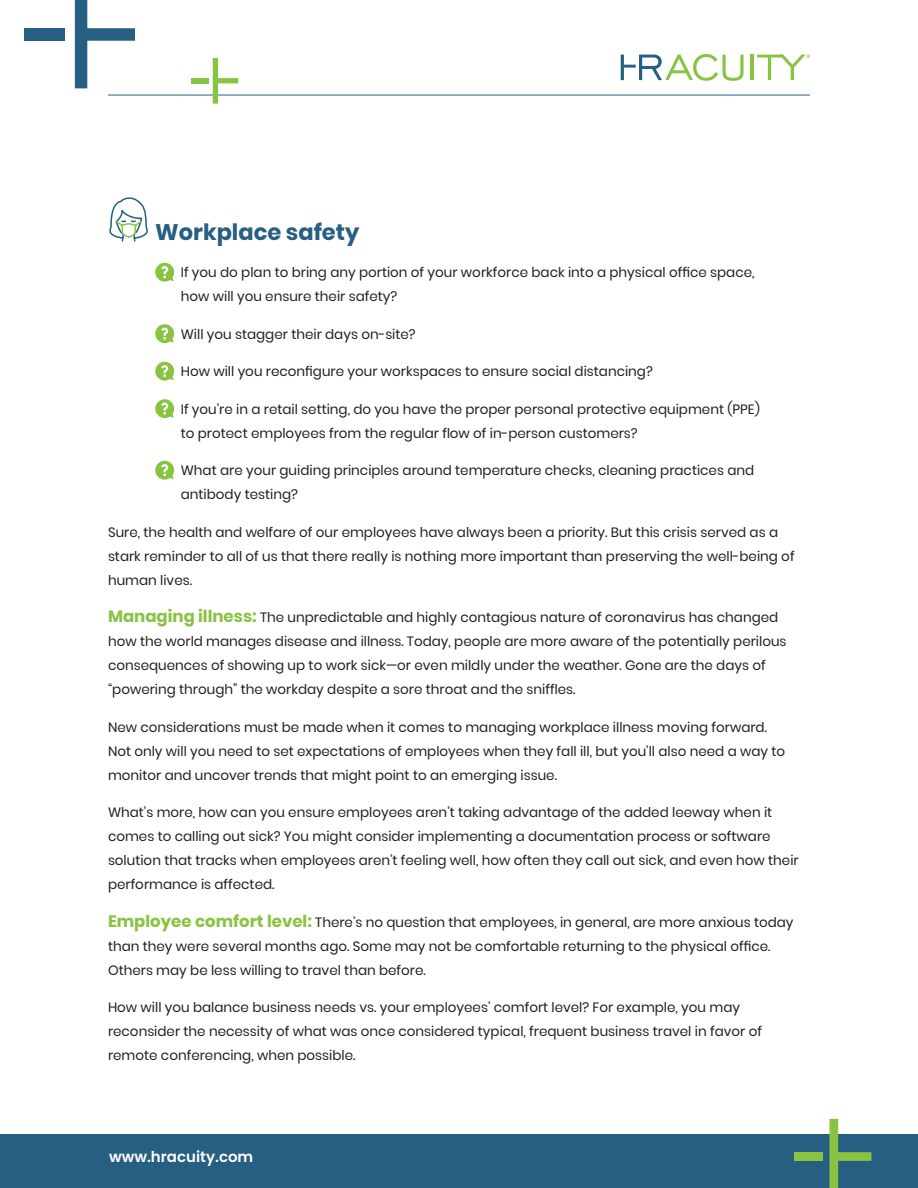
<style>
.page{position:relative;width:918px;height:1188px;background:#fff}
.page>*{position:absolute;margin:0;border:0;box-sizing:border-box;transform-origin:0 0}
.t1{font:700 22.5px "Poppins";color:#265f82}
.t2{font:600 15px "Poppins";color:#fff}
.bullets{font:13.5px/24px "Poppins";color:#231f20}
.s1{font-weight:700;font-size:16.5px;color:#89c342}
</style>
<div class="page">
<svg style="left:621px;top:54px;width:123px;height:27px"></svg>
<hr style="left:751px;top:54px;width:3px;height:26px;background:#88c442">
<svg style="left:757px;top:55px;width:53px;height:25px"></svg>
<div style="left:24px;top:28px;width:41px;height:13px;background:#256082"></div>
<svg style="left:75px;top:0;width:60px;height:88px"></svg>
<hr style="left:108px;top:95px;width:702px;height:1px;background:#256082">
<div style="left:191px;top:78px;width:17px;height:5px;background:#89c342"></div>
<svg style="left:213px;top:58px;width:25px;height:46px"></svg>
<div style="left:0;top:1134px;width:918px;height:54px;background:#265f82"></div>
<div style="left:794px;top:1152px;width:28px;height:9px;background:#89c342"></div>
<svg style="left:829px;top:1119px;width:42px;height:69px"></svg>
<svg style="left:109px;top:197px;width:65px;height:283px"></svg>
<p class="t1" style="left:155px;top:219px;width:206px">Workplace safety</p>
<p class="bullets" style="left:181px;top:260px;width:575px">If you do plan to bring any portion of your workforce back into a physical office space, how will you ensure their safety?</p>
<p class="bullets" style="left:181px;top:322px;width:236px">Will you stagger their days on-site?</p>
<p class="bullets" style="left:181px;top:359px;width:474px">How will you reconfigure your workspaces to ensure social distancing?</p>
<p class="bullets" style="left:181px;top:397px;width:581px">If you’re in a retail setting, do you have the proper personal protective equipment (PPE) to protect employees from the regular flow of in-person customers?</p>
<p class="bullets" style="left:181px;top:458px;width:575px">What are your guiding principles around temperature checks, cleaning practices and antibody testing?</p>
<p class="bullets" style="left:108px;top:520px;width:688px">Sure, the health and welfare of our employees have always been a priority. But this crisis served as a stark reminder to all of us that there really is nothing more important than preserving the well-being of human lives.</p>
<p class="bullets" style="left:108px;top:605px;width:680px"><span class="s1">Managing illness:</span> The unpredictable and highly contagious nature of coronavirus has changed how the world manages disease and illness. Today, people are more aware of the potentially perilous consequences of showing up to work sick—or even mildly under the weather. Gone are the days of “powering through” the workday despite a sore throat and the sniffles.</p>
<p class="bullets" style="left:108px;top:715px;width:679px">New considerations must be made when it comes to managing workplace illness moving forward.<br>Not only will you need to set expectations of employees when they fall ill, but you’ll also need a way to monitor and uncover trends that might point to an emerging issue.</p>
<p class="bullets" style="left:108px;top:800px;width:692px">What’s more, how can you ensure employees aren’t taking advantage of the added leeway when it comes to calling out sick? You might consider implementing a documentation process or software solution that tracks when employees aren’t feeling well, how often they call out sick, and even how their performance is affected.</p>
<p class="bullets" style="left:108px;top:910px;width:687px"><span class="s1">Employee comfort level:</span> There’s no question that employees, in general, are more anxious today than they were several months ago. Some may not be comfortable returning to the physical office.<br>Others may be less willing to travel than before.</p>
<p class="bullets" style="left:108px;top:995px;width:655px">How will you balance business needs vs. your employees’ comfort level? For example, you may reconsider the necessity of what was once considered typical, frequent business travel in favor of remote conferencing, when possible.</p>
<p class="t2" style="left:109px;top:1148px;width:146px">www.hracuity.com</p>
</div>
